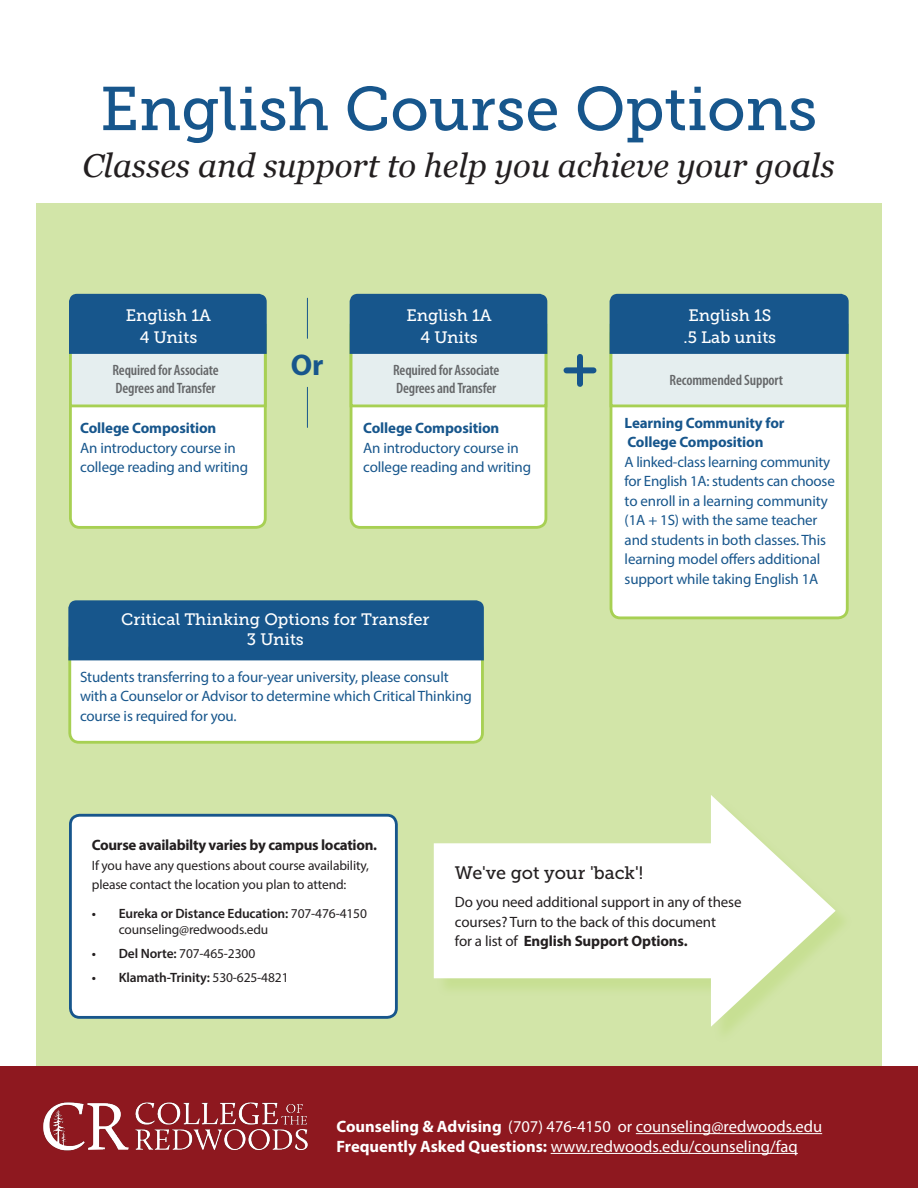
<style>
.page{position:relative;width:918px;height:1188px;background:#fff}
.page>*{position:absolute;margin:0;border:0;box-sizing:border-box;transform-origin:0 0}
.t1{font:61.5px "Museo Slab 500";color:#17568c}
.t2{font:italic 33px "Georgia";color:#231f20}
.t3{font:700 30px "Myriad Pro";color:#17568c}
.t4{font:18px "Museo Slab 500";color:#231f20}
.t5{font:16.5px "Myriad Pro";color:#fff}
.t6{font:16.5px/22.5px "Museo Slab 500";color:#fff;text-align:center}
.t7{font:15px/19.5px "Myriad Pro";letter-spacing:-.01em;color:#17568c}
.t8{font:15px/19.5px "Myriad Pro";letter-spacing:-.01em;color:#231f20}
.t9{font:600 condensed 15px/18px "Myriad Pro";letter-spacing:-.01em;color:#656769}
.t10{font:700 15px/19.5px "Myriad Pro";letter-spacing:-.01em;color:#17568c}
.t11{font:700 15px "Myriad Pro";letter-spacing:-.02em;color:#231f20}
.t12{font:13.5px/19.5px "Myriad Pro";letter-spacing:-.01em;color:#231f20}
.t13{font:600 13.5px "Myriad Pro";letter-spacing:-.01em;color:#231f20}
.s1{font-weight:600}
.s2{font-weight:400}
.s3{font-weight:700}
</style>
<div class="page">
<div style="left:36px;top:203px;width:846px;height:916px;background:#d2e5a8"></div>
<div style="left:611px;top:325px;width:236px;height:293px;background:#fff;border-radius:9px"></div>
<div style="left:610px;top:324px;width:239px;height:295px;border:3px solid #a7d053;border-radius:9px"></div>
<div style="left:351px;top:325px;width:195px;height:202px;background:#fff;border-radius:9px"></div>
<div style="left:350px;top:324px;width:197px;height:205px;border:3px solid #a7d053;border-radius:9px"></div>
<div style="left:70px;top:325px;width:195px;height:202px;background:#fff;border-radius:9px"></div>
<div style="left:69px;top:324px;width:198px;height:205px;border:3px solid #a7d053;border-radius:9px"></div>
<div style="left:69px;top:324px;width:198px;height:83px;background:#e5eeef;border:3px solid #a7d053"></div>
<div style="left:350px;top:324px;width:197px;height:83px;background:#e5eeef;border:3px solid #a7d053"></div>
<div style="left:610px;top:324px;width:239px;height:83px;background:#e5eeef;border:3px solid #a7d053"></div>
<div style="left:70px;top:640px;width:412px;height:102px;background:#fff;border-radius:9px"></div>
<div style="left:68px;top:639px;width:416px;height:105px;border:3px solid #a7d053;border-radius:9px"></div>
<div style="left:436px;top:798px;width:417px;height:246px;background:#a7d053;opacity:.25"></div>
<div style="left:434px;top:843px;width:298px;height:135px;background:#fff"></div>
<svg style="left:711px;top:795px;width:125px;height:232px"></svg>
<div style="left:70px;top:815px;width:326px;height:202px;background:#fff;border-radius:9px"></div>
<div style="left:69px;top:814px;width:329px;height:205px;border:3px solid #17568c;border-radius:9px"></div>
<div style="left:68px;top:600px;width:416px;height:60px;background:#17568c"></div>
<div style="left:0;top:1067px;width:918px;height:121px;background:#8e181f"></div>
<hr style="left:636px;top:1133px;width:186px;height:1px;background:#fff">
<hr style="left:551px;top:1153px;width:247px;height:1px;background:#fff">
<img style="left:43px;top:1102px;width:265px;height:49px">
<div style="left:69px;top:294px;width:198px;height:60px;background:#17568c"></div>
<div style="left:350px;top:294px;width:197px;height:60px;background:#17568c"></div>
<div style="left:610px;top:294px;width:239px;height:60px;background:#17568c"></div>
<div style="left:577px;top:357px;width:6px;height:27px;background:#17568c"></div>
<div style="left:567px;top:367px;width:27px;height:6px;background:#17568c"></div>
<hr style="left:307px;top:298px;width:1px;height:40px;background:#17568c">
<hr style="left:307px;top:387px;width:1px;height:40px;background:#17568c">
<p class="t1" style="left:100px;top:75px;width:719px">English Course Options</p>
<p class="t2" style="left:82px;top:145px;width:754px">Classes and support to help you achieve your goals</p>
<p class="t6" style="left:126px;top:304px;width:87px">English 1A<br>4 Units</p>
<p class="t6" style="left:406px;top:304px;width:87px">English 1A<br>4 Units</p>
<p class="t6" style="left:684px;top:304px;width:94px;text-align:left">English 1S .5 Lab units</p>
<p class="t3" style="left:291px;top:346px;width:34px">Or</p>
<p class="t9" style="left:112px;top:361px;width:108px">Required for Associate<br>Degrees and Transfer</p>
<p class="t9" style="left:393px;top:361px;width:108px">Required for Associate<br>Degrees and Transfer</p>
<p class="t9" style="left:670px;top:371px;width:115px">Recommended Support</p>
<p class="t10" style="left:625px;top:412px;width:161px">Learning Community for<br>College Composition</p>
<p class="t7" style="left:625px;top:452px;width:212px">A linked-class learning community for English 1A: students can choose to enroll in a learning community (1A + 1S) with the same teacher and students in both classes. This learning model offers additional support while taking English 1A</p>
<p class="t10" style="left:80px;top:418px;width:138px">College Composition</p>
<p class="t7" style="left:80px;top:438px;width:169px">An introductory course in college reading and writing</p>
<p class="t10" style="left:363px;top:418px;width:138px">College Composition</p>
<p class="t7" style="left:363px;top:438px;width:169px">An introductory course in college reading and writing</p>
<p class="t6" style="left:121px;top:609px;width:310px;line-height:19.8px">Critical Thinking Options for Transfer<br>3 Units</p>
<p class="t7" style="left:80px;top:667px;width:393px">Students transferring to a four-year university, please consult with a Counselor or Advisor to determine which Critical Thinking course is required for you.</p>
<p class="t11" style="left:92px;top:835px;width:287px">Course availabilty varies by campus location.</p>
<p class="t12" style="left:92px;top:855px;width:279px">If you have any questions about course availability, please contact the location you plan to attend:</p>
<p class="t12" style="left:119px;top:905px;width:250px;line-height:16.2px;text-indent:-27px"><span class="s1">• Eureka or Distance Education:</span> 707-476-4150 counseling@redwoods.edu</p>
<p class="t12" style="left:92px;top:943px;width:165px"><span class="s1">• Del Norte:</span> 707-465-2300</p>
<p class="t13" style="left:92px;top:969px;width:198px">• Klamath-Trinity: <span class="s2">530-625-4821</span></p>
<p class="t4" style="left:455px;top:863px;width:190px">We've got your 'back'!</p>
<p class="t8" style="left:455px;top:892px;width:288px">Do you need additional support in any of these courses? Turn to the back of this document<br>for a list of <span class="s3">English Support Options.</span></p>
<p class="t5" style="left:337px;top:1116px;width:487px"><span class="s3">Counseling &amp; Advising</span> (707) 476-4150 or counseling@redwoods.edu</p>
<p class="t5" style="left:337px;top:1136px;width:463px"><span class="s3">Frequently Asked Questions:</span> www.redwoods.edu/counseling/faq</p>
</div>
